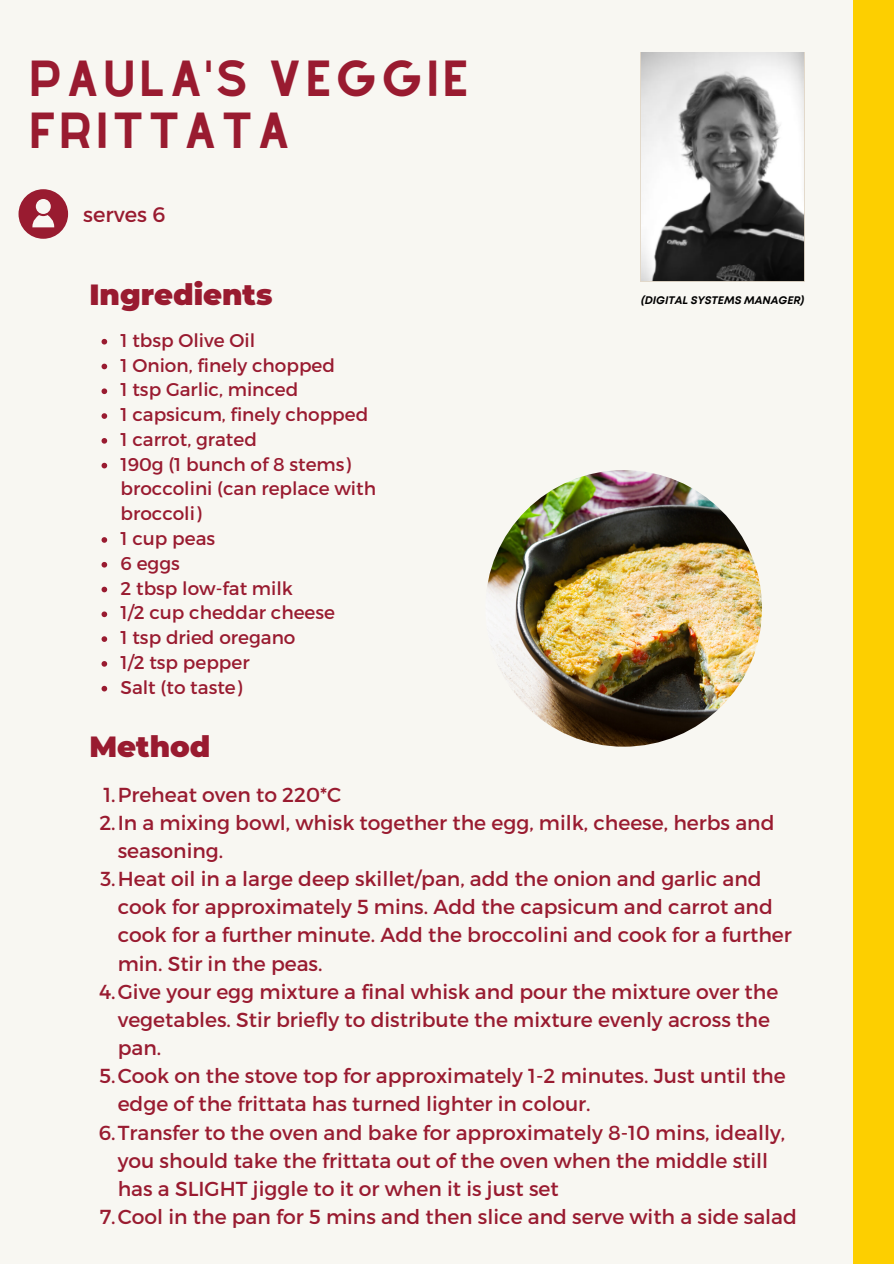
<style>
.page{position:relative;width:894px;height:1264px;background:#fff}
.page>*{position:absolute;margin:0;border:0;box-sizing:border-box;transform-origin:0 0}
.t1{font:44.25px/51.8px "Alyssum Sans";letter-spacing:.07em;color:#991b30}
.t2{font:900 29.1px "Montserrat";color:#991b30}
.t3{font:21px "Montserrat";color:#991b30}
.t4{font:20.25px/28.2px "Montserrat";color:#991b30}
.t5{font:18.45px/24.8px "Montserrat";color:#991b30}
.t6{font:italic 700 10.95px "Mont";color:#000}
</style>
<div class="page">
<div style="left:0;top:0;width:893px;height:1263px;background:#f8f7f2"></div>
<div style="left:853px;top:0;width:40px;height:1263px;background:#fdcf00"></div>
<img style="left:640px;top:53px;width:164px;height:228px">
<svg style="left:19px;top:189px;width:49px;height:50px"></svg>
<svg style="left:101px;top:339px;width:6px;height:5px"></svg>
<svg style="left:101px;top:363px;width:6px;height:6px"></svg>
<svg style="left:101px;top:388px;width:6px;height:6px"></svg>
<svg style="left:101px;top:413px;width:6px;height:6px"></svg>
<svg style="left:101px;top:438px;width:6px;height:5px"></svg>
<svg style="left:101px;top:463px;width:6px;height:5px"></svg>
<svg style="left:101px;top:537px;width:6px;height:6px"></svg>
<svg style="left:101px;top:562px;width:6px;height:5px"></svg>
<svg style="left:101px;top:586px;width:6px;height:6px"></svg>
<svg style="left:101px;top:611px;width:6px;height:6px"></svg>
<svg style="left:101px;top:636px;width:6px;height:6px"></svg>
<svg style="left:101px;top:661px;width:6px;height:5px"></svg>
<svg style="left:101px;top:686px;width:6px;height:5px"></svg>
<img style="left:485px;top:470px;width:276px;height:276px;border-radius:50%">
<p class="t1" style="left:29px;top:53px;width:441px">PAULA'S VEGGIE<br>FRITTATA</p>
<p class="t3" style="left:83px;top:201px;width:84px">serves 6</p>
<p class="t2" style="left:89px;top:277px;width:184px">Ingredients</p>
<p class="t5" style="left:120px;top:327px;width:136px">1 tbsp Olive Oil</p>
<p class="t5" style="left:120px;top:352px;width:216px">1 Onion, finely chopped</p>
<p class="t5" style="left:120px;top:376px;width:179px">1 tsp Garlic, minced</p>
<p class="t5" style="left:120px;top:401px;width:249px">1 capsicum, finely chopped</p>
<p class="t5" style="left:120px;top:426px;width:138px">1 carrot, grated</p>
<p class="t5" style="left:120px;top:451px;width:257px">190g (1 bunch of 8 stems) broccolini (can replace with broccoli)</p>
<p class="t5" style="left:120px;top:525px;width:96px">1 cup peas</p>
<p class="t5" style="left:120px;top:550px;width:61px">6 eggs</p>
<p class="t5" style="left:120px;top:574px;width:174px">2 tbsp low-fat milk</p>
<p class="t5" style="left:120px;top:599px;width:216px">1/2 cup cheddar cheese</p>
<p class="t5" style="left:120px;top:624px;width:176px">1 tsp dried oregano</p>
<p class="t5" style="left:120px;top:649px;width:130px">1/2 tsp pepper</p>
<p class="t5" style="left:120px;top:674px;width:123px">Salt (to taste)</p>
<p class="t2" style="left:89px;top:728px;width:122px">Method</p>
<p class="t6" style="left:641px;top:296px;width:165px">(DIGITAL SYSTEMS MANAGER)</p>
<p class="t4" style="left:103px;top:779px;width:239px">1.Preheat oven to 220*C</p>
<p class="t4" style="left:118px;top:807px;width:658px;text-indent:-18px">2.In a mixing bowl, whisk together the egg, milk, cheese, herbs and seasoning.</p>
<p class="t4" style="left:118px;top:863px;width:675px;text-indent:-17px">3.Heat oil in a large deep skillet/pan, add the onion and garlic and cook for approximately 5 mins. Add the capsicum and carrot and cook for a further minute. Add the broccolini and cook for a further min. Stir in the peas.</p>
<p class="t4" style="left:118px;top:976px;width:662px;text-indent:-19px">4.Give your egg mixture a final whisk and pour the mixture over the vegetables. Stir briefly to distribute the mixture evenly across the pan.</p>
<p class="t4" style="left:118px;top:1060px;width:669px;text-indent:-18px">5.Cook on the stove top for approximately 1-2 minutes. Just until the edge of the frittata has turned lighter in colour.</p>
<p class="t4" style="left:118px;top:1117px;width:668px;text-indent:-19px">6.Transfer to the oven and bake for approximately 8-10 mins, ideally, you should take the frittata out of the oven when the middle still has a SLIGHT jiggle to it or when it is just set</p>
<p class="t4" style="left:100px;top:1201px;width:698px">7.Cool in the pan for 5 mins and then slice and serve with a side salad</p>
</div>
